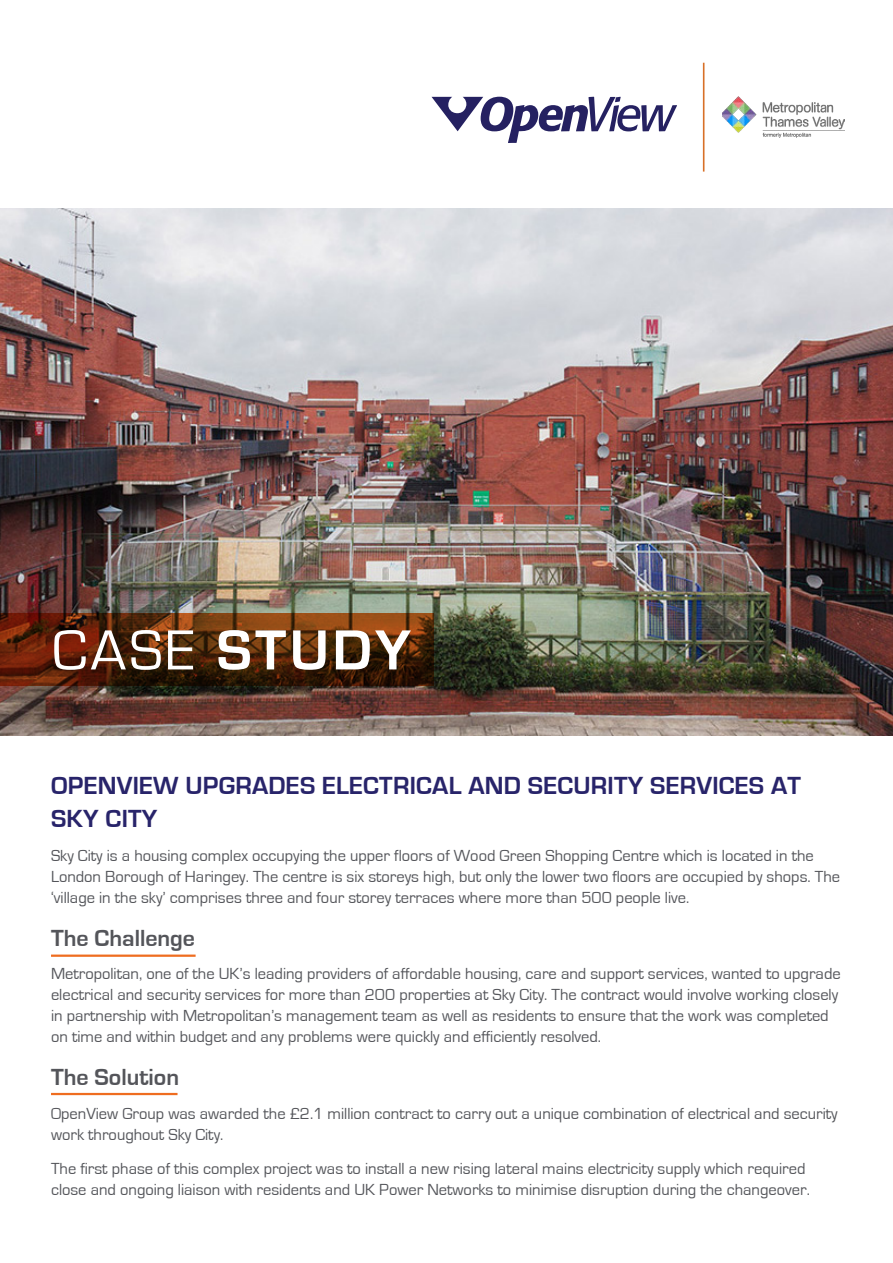
<style>
.page{position:relative;width:893px;height:1263px;background:#fff}
.page>*{position:absolute;margin:0;border:0;box-sizing:border-box;transform-origin:0 0}
.t1{font:700 58.5px "Eurostile";letter-spacing:.06em;color:#fff}
.t2{font:700 25.5px/33px "Eurostile";letter-spacing:.01em;color:#28246a}
.t3{font:700 24px "Eurostile";color:#54555a}
.t4{font:16.5px/21px "Eurostile";color:#54555a}
.s1{font-weight:400}
</style>
<div class="page">
<img style="left:0;top:208px;width:893px;height:528px">
<svg style="left:0;top:613px;width:434px;height:73px;background:#542609"></svg>
<svg style="left:432px;top:97px;width:245px;height:46px"></svg>
<hr style="left:703px;top:63px;width:1px;height:109px;background:#d87027">
<img style="left:722px;top:97px;width:122px;height:40px">
<hr style="left:51px;top:954px;width:145px;height:3px;background:#ef6d20">
<hr style="left:51px;top:1093px;width:127px;height:2px;background:#ef6d20">
<p class="t1" style="left:52px;top:618px;width:360px"><span class="s1">CASE</span> STUDY</p>
<p class="t2" style="left:51px;top:770px;width:751px">OPENVIEW UPGRADES ELECTRICAL AND SECURITY SERVICES AT<br>SKY CITY</p>
<p class="t4" style="left:51px;top:845px;width:791px">Sky City is a housing complex occupying the upper floors of Wood Green Shopping Centre which is located in the<br>London Borough of Haringey. The centre is six storeys high, but only the lower two floors are occupied by shops. The ‘village in the sky’ comprises three and four storey terraces where more than 500 people live.</p>
<p class="t3" style="left:51px;top:925px;width:145px">The Challenge</p>
<p class="t4" style="left:51px;top:964px;width:791px">Metropolitan, one of the UK’s leading providers of affordable housing, care and support services, wanted to upgrade electrical and security services for more than 200 properties at Sky City. The contract would involve working closely in partnership with Metropolitan’s management team as well as residents to ensure that the work was completed on time and within budget and any problems were quickly and efficiently resolved.</p>
<p class="t3" style="left:51px;top:1064px;width:130px">The Solution</p>
<p class="t4" style="left:51px;top:1103px;width:788px">OpenView Group was awarded the £2.1 million contract to carry out a unique combination of electrical and security work throughout Sky City.</p>
<p class="t4" style="left:51px;top:1158px;width:760px">The first phase of this complex project was to install a new rising lateral mains electricity supply which required close and ongoing liaison with residents and UK Power Networks to minimise disruption during the changeover.</p>
</div>
